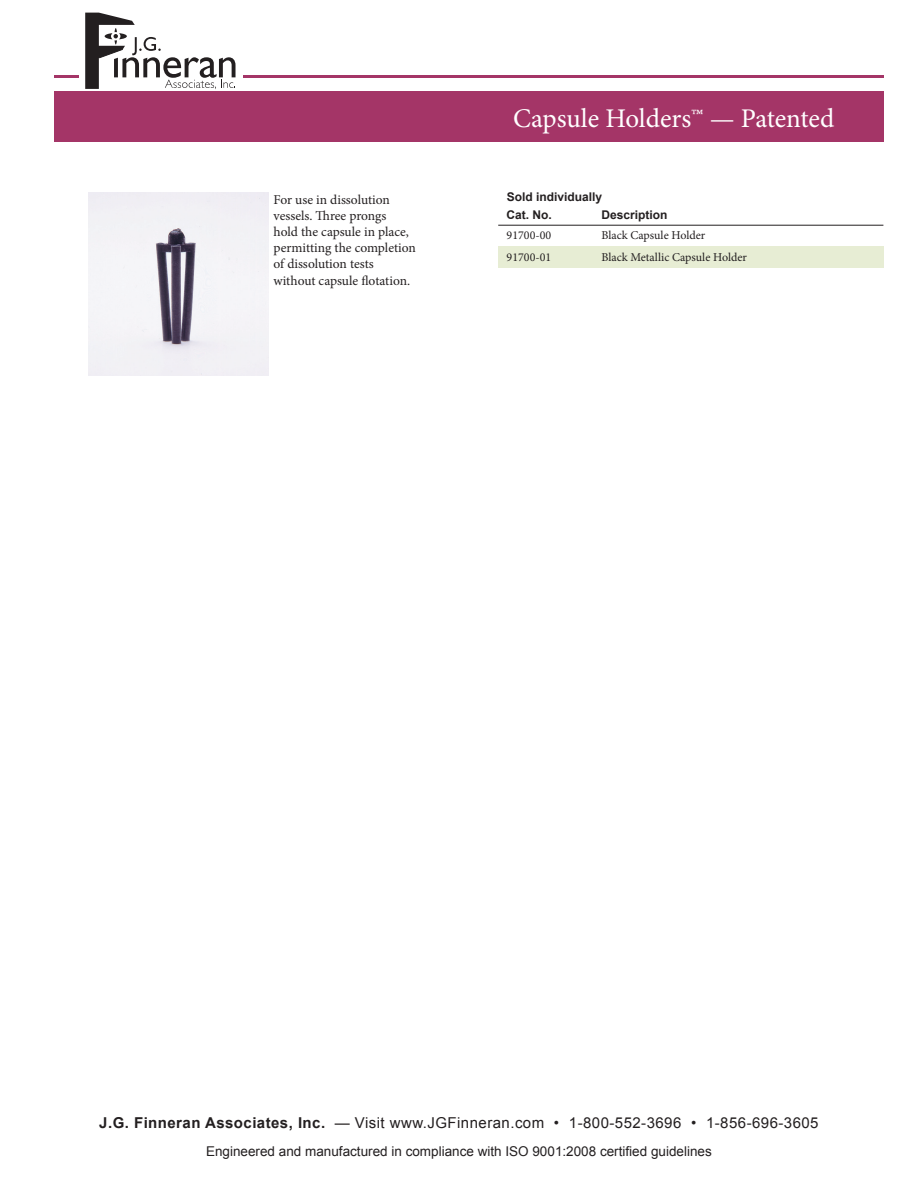
<style>
.page{position:relative;width:918px;height:1188px;background:#fff}
.page>*{position:absolute;margin:0;border:0;box-sizing:border-box;transform-origin:0 0}
.t1{font:27px "Minion Pro";letter-spacing:-.005em;color:#fff}
.t2{font:15px "Arial";letter-spacing:.03em;color:#231f20}
.t3{font:13.5px/16.2px "Minion Pro";letter-spacing:-.005em;color:#231f20}
.t4{font:13.5px "Arial";color:#231f20}
.t5{font:12px "Minion Pro";color:#231f20}
.t6{font:700 12px "Arial";color:#231f20}
.s1{font-weight:700}
</style>
<div class="page">
<div style="left:54px;top:92px;width:829px;height:50px;background:#a43567"></div>
<svg style="left:85px;top:13px;width:151px;height:76px"></svg>
<hr style="left:243px;top:76px;width:640px;height:2px;background:#a43567">
<hr style="left:54px;top:76px;width:24px;height:2px;background:#a43567">
<img style="left:88px;top:192px;width:180px;height:183px">
<div style="left:498px;top:246px;width:385px;height:21px;background:#e7edd4"></div>
<hr style="left:498px;top:225px;width:385px;height:1px;background:#231f20">
<p class="t1" style="left:513px;top:100px;width:323px">Capsule Holders™ — Patented</p>
<p class="t3" style="left:274px;top:191px;width:118px">For use in dissolution</p>
<p class="t6" style="left:507px;top:189px;width:97px">Sold individually</p>
<p class="t3" style="left:274px;top:208px;width:114px">vessels. Three prongs</p>
<p class="t3" style="left:274px;top:224px;width:144px">hold the capsule in place, permitting the completion of dissolution tests</p>
<p class="t3" style="left:274px;top:272px;width:138px">without capsule flotation.</p>
<p class="t6" style="left:507px;top:207px;width:47px">Cat. No.</p>
<p class="t6" style="left:601px;top:207px;width:68px">Description</p>
<p class="t5" style="left:507px;top:228px;width:46px">91700-00</p>
<p class="t5" style="left:601px;top:228px;width:105px">Black Capsule Holder</p>
<p class="t5" style="left:507px;top:249px;width:46px">91700-01</p>
<p class="t5" style="left:601px;top:249px;width:147px">Black Metallic Capsule Holder</p>
<p class="t2" style="left:99px;top:1113px;width:721px"><span class="s1">J.G. Finneran Associates, Inc.</span> — Visit www.JGFinneran.com • 1-800-552-3696 • 1-856-696-3605</p>
<p class="t4" style="left:206px;top:1142px;width:507px">Engineered and manufactured in compliance with ISO 9001:2008 certified guidelines</p>
</div>
